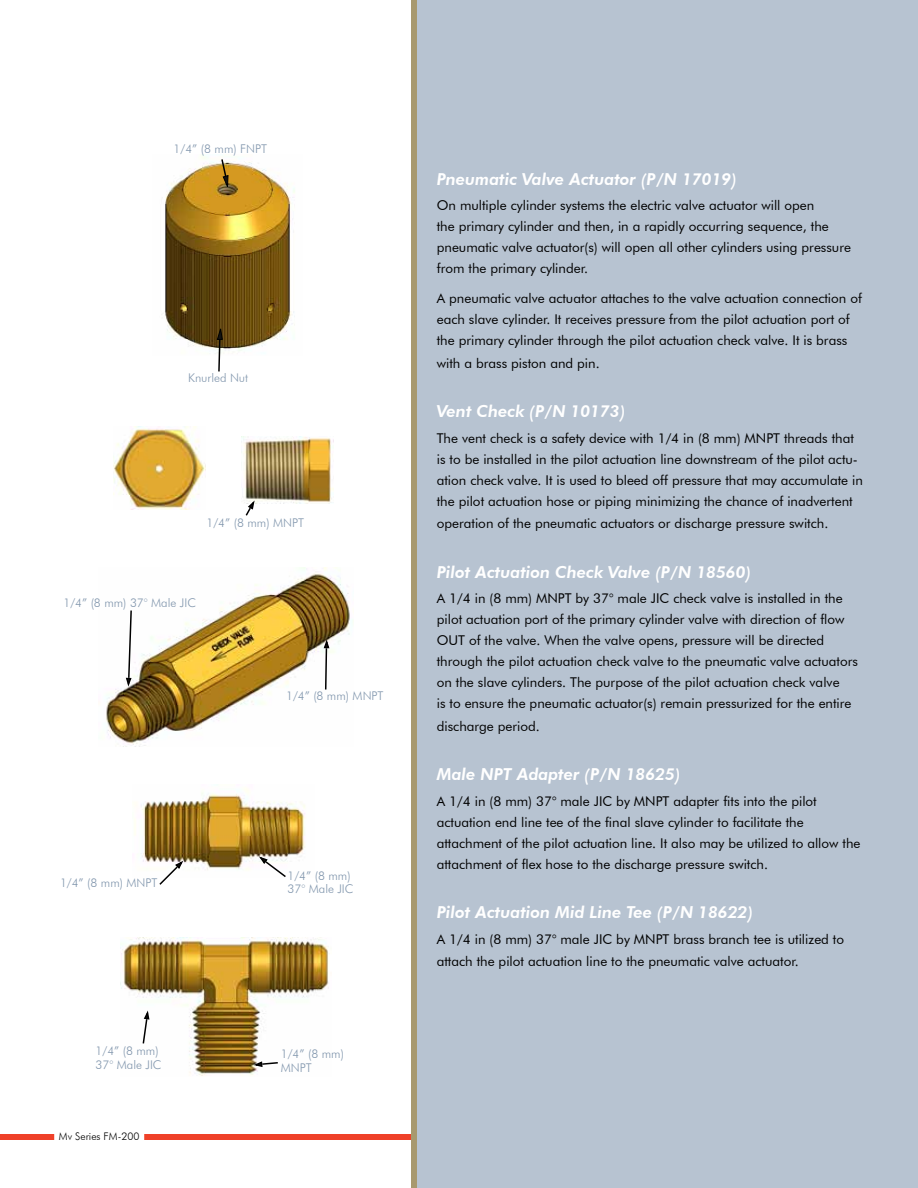
<style>
.page{position:relative;width:918px;height:1188px;background:#fff}
.page>*{position:absolute;margin:0;border:0;box-sizing:border-box;transform-origin:0 0}
.t1{font:italic 800 16.5px "Futura BT";color:#fff}
.t2{font:13.5px/21px "Futura BT";color:#000}
.t3{font:300 12px/13.5px "Futura BT";color:#8196ad}
.t4{font:300 10.5px "Futura BT";color:#000}
</style>
<div class="page">
<div style="left:0;top:1134px;width:918px;height:6px;background:#ef4129"></div>
<div style="left:414px;top:0;width:504px;height:1188px;background:#b7c3d1"></div>
<img style="left:165px;top:155px;width:130px;height:196px">
<svg style="left:220px;top:158px;width:8px;height:29px"></svg>
<svg style="left:217px;top:328px;width:6px;height:44px"></svg>
<img style="left:241px;top:436px;width:92px;height:68px">
<img style="left:114px;top:426px;width:92px;height:84px">
<svg style="left:244px;top:500px;width:12px;height:16px"></svg>
<img style="left:106px;top:567px;width:246px;height:180px">
<svg style="left:323px;top:640px;width:7px;height:51px"></svg>
<svg style="left:125px;top:609px;width:8px;height:77px"></svg>
<img style="left:134px;top:788px;width:171px;height:82px">
<svg style="left:259px;top:856px;width:29px;height:21px"></svg>
<svg style="left:158px;top:860px;width:26px;height:25px"></svg>
<img style="left:120px;top:937px;width:210px;height:139px">
<svg style="left:142px;top:1011px;width:8px;height:34px"></svg>
<svg style="left:254px;top:1060px;width:25px;height:8px"></svg>
<div style="left:411px;top:0;width:6px;height:1188px;background:#a8996e"></div>
<div style="left:55px;top:1131px;width:88px;height:13px;background:#fff"></div>
<p class="t3" style="left:174px;top:142px;width:95px">1/4” (8 mm) FNPT</p>
<p class="t3" style="left:188px;top:371px;width:62px">Knurled Nut</p>
<p class="t3" style="left:207px;top:516px;width:99px">1/4” (8 mm) MNPT</p>
<p class="t3" style="left:63px;top:595px;width:134px">1/4” (8 mm) 37° Male JIC</p>
<p class="t3" style="left:286px;top:689px;width:99px">1/4” (8 mm) MNPT</p>
<p class="t3" style="left:60px;top:876px;width:99px">1/4” (8 mm) MNPT</p>
<p class="t3" style="left:288px;top:868px;width:67px">1/4” (8 mm)<br>37° Male JIC</p>
<p class="t3" style="left:96px;top:1044px;width:67px">1/4” (8 mm)<br>37° Male JIC</p>
<p class="t3" style="left:281px;top:1047px;width:65px">1/4” (8 mm)<br>MNPT</p>
<p class="t4" style="left:59px;top:1130px;width:82px">Mv Series FM-200</p>
<p class="t1" style="left:437px;top:169px;width:302px">Pneumatic Valve Actuator (P/N 17019)</p>
<p class="t2" style="left:437px;top:195px;width:416px">On multiple cylinder systems the electric valve actuator will open<br>the primary cylinder and then, in a rapidly occurring sequence, the pneumatic valve actuator(s) will open all other cylinders using pressure from the primary cylinder.</p>
<p class="t2" style="left:437px;top:288px;width:427px">A pneumatic valve actuator attaches to the valve actuation connection of each slave cylinder. It receives pressure from the pilot actuation port of the primary cylinder through the pilot actuation check valve. It is brass</p>
<p class="t2" style="left:437px;top:352px;width:164px">with a brass piston and pin.</p>
<p class="t1" style="left:437px;top:401px;width:190px">Vent Check (P/N 10173)</p>
<p class="t2" style="left:437px;top:427px;width:428px">The vent check is a safety device with 1/4 in (8 mm) MNPT threads that is to be installed in the pilot actuation line downstream of the pilot actu&shy;ation check valve. It is used to bleed off pressure that may accumulate in the pilot actuation hose or piping minimizing the chance of inadvertent</p>
<p class="t2" style="left:437px;top:513px;width:393px">operation of the pneumatic actuators or discharge pressure switch.</p>
<p class="t1" style="left:437px;top:562px;width:316px">Pilot Actuation Check Valve (P/N 18560)</p>
<p class="t2" style="left:437px;top:588px;width:423px">A 1/4 in (8 mm) MNPT by 37° male JIC check valve is installed in the pilot actuation port of the primary cylinder valve with direction of flow OUT of the valve. When the valve opens, pressure will be directed through the pilot actuation check valve to the pneumatic valve actuators on the slave cylinders. The purpose of the pilot actuation check valve<br>is to ensure the pneumatic actuator(s) remain pressurized for the entire</p>
<p class="t2" style="left:437px;top:715px;width:105px">discharge period.</p>
<p class="t1" style="left:437px;top:764px;width:245px">Male NPT Adapter (P/N 18625)</p>
<p class="t2" style="left:437px;top:790px;width:425px">A 1/4 in (8 mm) 37° male JIC by MNPT adapter fits into the pilot actuation end line tee of the final slave cylinder to facilitate the attachment of the pilot actuation line. It also may be utilized to allow the attachment of flex hose to the discharge pressure switch.</p>
<p class="t1" style="left:437px;top:902px;width:318px">Pilot Actuation Mid Line Tee (P/N 18622)</p>
<p class="t2" style="left:437px;top:928px;width:409px;line-height:22.5px">A 1/4 in (8 mm) 37° male JIC by MNPT brass branch tee is utilized to attach the pilot actuation line to the pneumatic valve actuator.</p>
</div>
